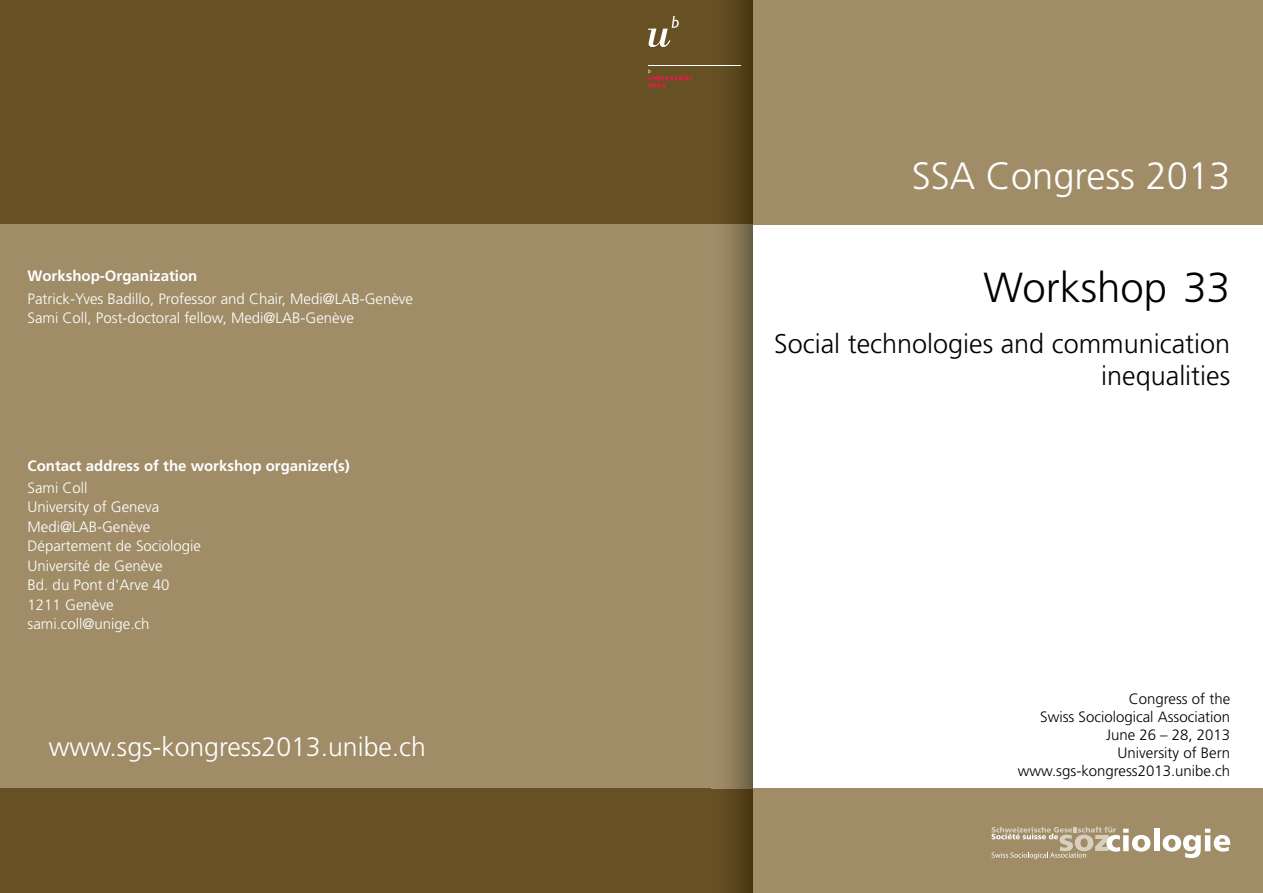
<style>
.page{position:relative;width:1263px;height:893px;background:#fff}
.page>*{position:absolute;margin:0;border:0;box-sizing:border-box;transform-origin:0 0}
.t1{font:300 42px "Frutiger";color:#000}
.t2{font:300 38.1px "Frutiger";color:#fff}
.t3{font:300 27px/31.5px "Frutiger";color:#000;text-align:right}
.t4{font:300 26.7px "Frutiger";color:#fff}
.t5{font:300 15px/19.5px "Frutiger";color:#fff}
.t6{font:300 15px/18px "Frutiger";color:#000;text-align:right}
.t7{font:700 15px "Frutiger";color:#fff}
</style>
<div class="page">
<div style="left:0;top:0;width:754px;height:893px;background:#675023"></div>
<div style="left:0;top:224px;width:754px;height:564px;background:#a08d68"></div>
<img style="left:712px;top:0;width:42px;height:893px">
<img style="left:712px;top:224px;width:42px;height:564px">
<div style="left:754px;top:0;width:509px;height:224px;background:#a08d68"></div>
<div style="left:754px;top:788px;width:509px;height:105px;background:#a08d68"></div>
<div style="left:1154px;top:828px;width:5px;height:23px;background:#fff"></div>
<svg style="left:1162px;top:829px;width:68px;height:29px"></svg>
<svg style="left:991px;top:827px;width:159px;height:32px"></svg>
<svg style="left:648px;top:16px;width:31px;height:31px"></svg>
<hr style="left:648px;top:65px;width:93px;height:1px;background:#fff">
<svg style="left:648px;top:69px;width:44px;height:18px"></svg>
<p class="t7" style="left:28px;top:267px;width:171px">Workshop-Organization</p>
<p class="t5" style="left:28px;top:289px;width:387px">Patrick-Yves Badillo, Professor and Chair, Medi@LAB-Genève<br>Sami Coll, Post-doctoral fellow, Medi@LAB-Genève</p>
<p class="t7" style="left:28px;top:457px;width:324px">Contact address of the workshop organizer(s)</p>
<p class="t5" style="left:28px;top:478px;width:175px">Sami Coll<br>University of Geneva<br>Medi@LAB-Genève<br>Département de Sociologie<br>Université de Genève<br>Bd. du Pont d'Arve 40<br>1211 Genève sami.coll@unige.ch</p>
<h3 class="t4" style="left:49px;top:731px;width:378px">www.sgs-kongress2013.unibe.ch</h3>
<h2 class="t2" style="left:912px;top:154px;width:320px">SSA Congress 2013</h2>
<h1 class="t1" style="left:984px;top:263px;width:248px">Workshop 33</h1>
<h3 class="t3" style="left:774px;top:329px;width:458px">Social technologies and communication inequalities</h3>
<p class="t6" style="left:1018px;top:690px;width:214px">Congress of the<br>Swiss Sociological Association<br>June 26 – 28, 2013<br>University of Bern www.sgs-kongress2013.unibe.ch</p>
</div>
